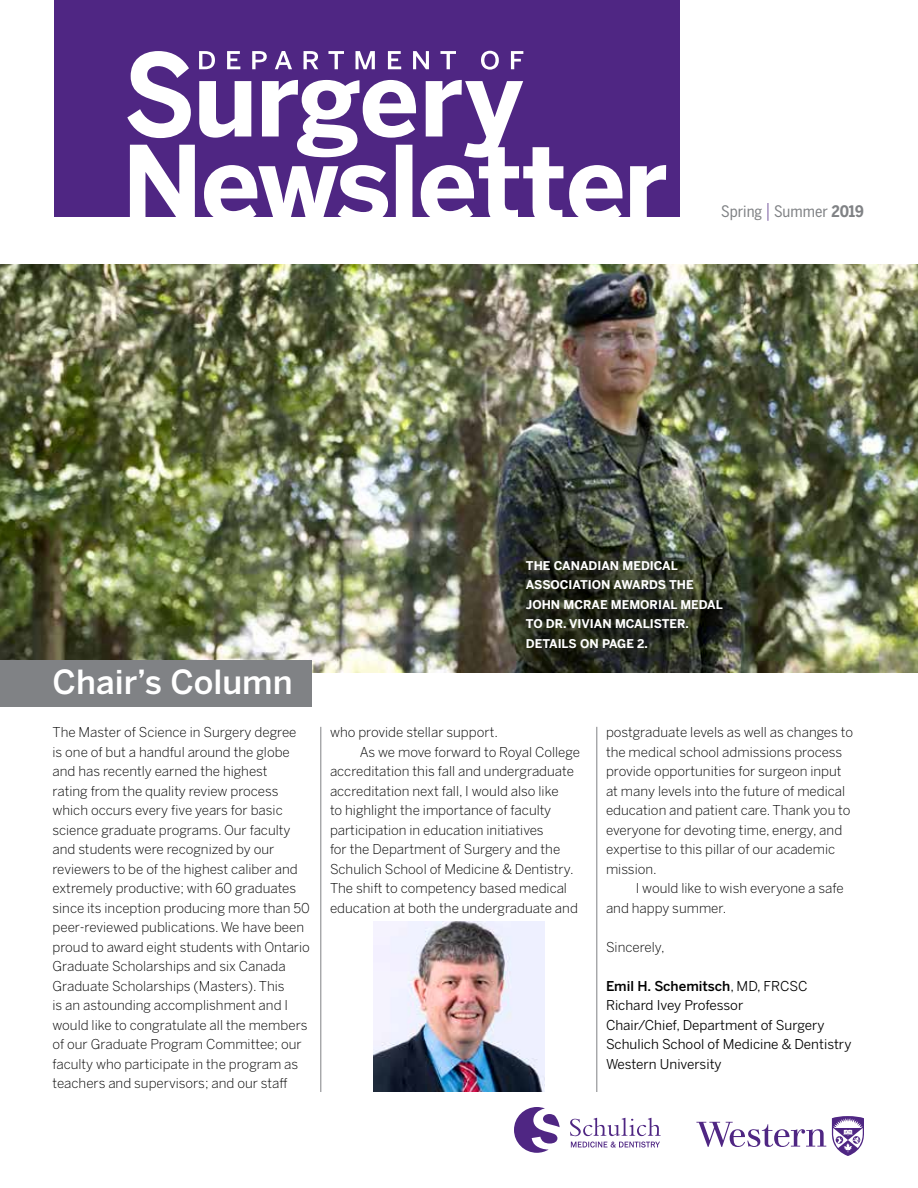
<style>
.page{position:relative;width:918px;height:1188px;background:#fff}
.page>*{position:absolute;margin:0;border:0;box-sizing:border-box;transform-origin:0 0}
.t1{font:500 33px "Benton Sans";color:#fff}
.t2{font:15.75px "Benton Sans Cond";color:#808285}
.t3{font:300 13.5px/19.5px "Benton Sans";color:#000}
.t4{font:13.5px/19.5px "Benton Sans";color:#000}
.t5{font:700 12px/19.5px "Benton Sans";color:#fff}
.s1{font-weight:300;font-size:18.9px;color:#4f2683}
.s2{font-weight:700}
.s3{font-weight:500}
</style>
<div class="page">
<div style="left:54px;top:0;width:626px;height:217px;background:#4f2683"></div>
<svg style="left:127px;top:51px;width:539px;height:166px"></svg>
<svg style="left:514px;top:1107px;width:46px;height:46px"></svg>
<svg style="left:570px;top:1118px;width:91px;height:18px"></svg>
<svg style="left:571px;top:1142px;width:89px;height:6px"></svg>
<svg style="left:696px;top:1122px;width:130px;height:25px"></svg>
<svg style="left:832px;top:1116px;width:32px;height:40px"></svg>
<img style="left:0;top:264px;width:918px;height:409px">
<img style="left:373px;top:921px;width:171px;height:171px">
<div style="left:512px;top:546px;width:224px;height:117px;background:#000;opacity:.5"></div>
<div style="left:529px;top:563px;width:211px;height:104px;background:#000;opacity:.75"></div>
<hr style="left:321px;top:727px;width:1px;height:365px;background:#808285">
<hr style="left:597px;top:727px;width:1px;height:365px;background:#808285">
<div style="left:0;top:660px;width:312px;height:46px;background:#808285"></div>
<p class="t2" style="left:721px;top:202px;width:144px">Spring <span class="s1">|</span> Summer <span class="s2">2019</span></p>
<h1 class="t1" style="left:52px;top:663px;width:242px">Chair’s Column</h1>
<p class="t5" style="left:526px;top:556px;width:198px">THE CANADIAN MEDICAL<br>ASSOCIATION AWARDS THE<br>JOHN MCRAE MEMORIAL MEDAL<br>TO DR. VIVIAN MCALISTER.<br>DETAILS ON PAGE 2.</p>
<p class="t3" style="left:52px;top:723px;width:259px">The Master of Science in Surgery degree<br>is one of but a handful around the globe and has recently earned the highest<br>rating from the quality review process which occurs every five years for basic science graduate programs. Our faculty and students were recognized by our reviewers to be of the highest caliber and extremely productive; with 60 graduates since its inception producing more than 50 peer-reviewed publications. We have been proud to award eight students with Ontario Graduate Scholarships and six Canada Graduate Scholarships (Masters). This<br>is an astounding accomplishment and I would like to congratulate all the members of our Graduate Program Committee; our faculty who participate in the program as teachers and supervisors; and our staff</p>
<p class="t3" style="left:330px;top:723px;width:170px">who provide stellar support.</p>
<p class="t3" style="left:360px;top:742px;width:222px">As we move forward to Royal College</p>
<p class="t3" style="left:330px;top:762px;width:246px">accreditation this fall and undergraduate</p>
<p class="t3" style="left:330px;top:781px;width:230px">accreditation next fall, I would also like</p>
<p class="t3" style="left:330px;top:801px;width:223px">to highlight the importance of faculty</p>
<p class="t3" style="left:330px;top:820px;width:215px">participation in education initiatives</p>
<p class="t3" style="left:330px;top:840px;width:232px">for the Department of Surgery and the</p>
<p class="t3" style="left:330px;top:859px;width:245px">Schulich School of Medicine &amp; Dentistry.</p>
<p class="t3" style="left:330px;top:879px;width:239px">The shift to competency based medical</p>
<p class="t3" style="left:330px;top:898px;width:249px">education at both the undergraduate and</p>
<p class="t3" style="left:606px;top:723px;width:249px">postgraduate levels as well as changes to the medical school admissions process provide opportunities for surgeon input at many levels into the future of medical education and patient care. Thank you to everyone for devoting time, energy, and expertise to this pillar of our academic mission.</p>
<p class="t3" style="left:606px;top:878px;width:239px;text-indent:30px">I would like to wish everyone a safe and happy summer.</p>
<p class="t3" style="left:606px;top:937px;width:60px">Sincerely,</p>
<p class="t4" style="left:606px;top:976px;width:247px"><span class="s3">Emil H. Schemitsch</span>, MD, FRCSC<br>Richard Ivey Professor<br>Chair/Chief, Department of Surgery<br>Schulich School of Medicine &amp; Dentistry<br>Western University</p>
</div>
